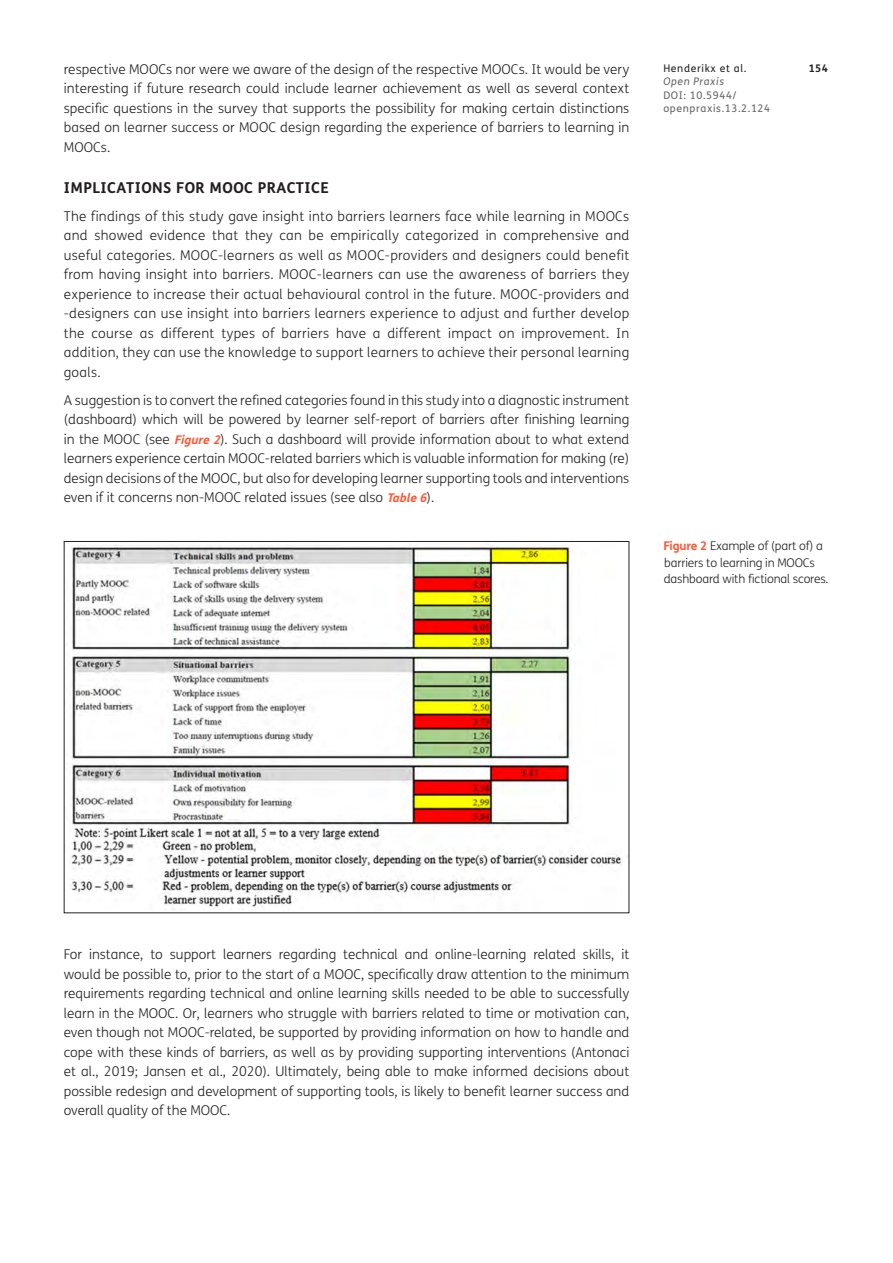
<style>
.page{position:relative;width:893px;height:1263px;background:#fff}
.page>*{position:absolute;margin:0;border:0;box-sizing:border-box;transform-origin:0 0}
.t1{font:700 15px "FS Me";letter-spacing:.03em;color:#231f20}
.Body_Copy{font:300 13.5px/19.5px "FS Me";color:#231f20;text-align:justify}
.Figure_copy{font:300 12px/16.5px "FS Me";letter-spacing:-.015em;color:#231f20}
.t2{font:10.5px/13.5px "FS Me";letter-spacing:.06em;color:#636366}
.t3{font:10.5px "FS Me";letter-spacing:.06em;color:#231f20}
.t4{font:italic 10.5px "FS Me";letter-spacing:.06em;color:#636366}
.t5{font:700 10.5px "FS Me";color:#231f20}
.s1{font-weight:700;font-style:italic;font-size:12px;color:#ff5733}
.s2{font-weight:700;color:#ff5733}
</style>
<div class="page">
<img style="left:67px;top:544px;width:556px;height:365px">
<p class="Body_Copy" style="left:64px;top:60px;width:567px">respective MOOCs nor were we aware of the design of the respective MOOCs. It would be very interesting if future research could include learner achievement as well as several context specific questions in the survey that supports the possibility for making certain distinctions based on learner success or MOOC design regarding the experience of barriers to learning in MOOCs.</p>
<h2 class="t1" style="left:64px;top:178px;width:267px">IMPLICATIONS FOR MOOC PRACTICE</h2>
<p class="Body_Copy" style="left:64px;top:207px;width:567px">The findings of this study gave insight into barriers learners face while learning in MOOCs and showed evidence that they can be empirically categorized in comprehensive and useful categories. MOOC-learners as well as MOOC-providers and designers could benefit from having insight into barriers. MOOC-learners can use the awareness of barriers they experience to increase their actual behavioural control in the future. MOOC-providers and -designers can use insight into barriers learners experience to adjust and further develop the course as different types of barriers have a different impact on improvement. In addition, they can use the knowledge to support learners to achieve their personal learning goals.</p>
<p class="Body_Copy" style="left:64px;top:390px;width:567px">A suggestion is to convert the refined categories found in this study into a diagnostic instrument (dashboard) which will be powered by learner self-report of barriers after finishing learning in the MOOC (see <span class="s1">Figure 2</span>). Such a dashboard will provide information about to what extend learners experience certain MOOC-related barriers which is valuable information for making (re) design decisions of the MOOC, but also for developing learner supporting tools and interventions even if it concerns non-MOOC related issues (see also <span class="s1">Table 6</span>).</p>
<p class="t3" style="left:663px;top:62px;width:84px">Henderikx et al.</p>
<p class="t5" style="left:809px;top:61px;width:21px">154</p>
<p class="t4" style="left:663px;top:75px;width:62px">Open Praxis</p>
<p class="t2" style="left:663px;top:88px;width:108px">DOI: 10.5944/ openpraxis.13.2.124</p>
<p class="Figure_copy" style="left:663px;top:538px;width:167px"><span class="s2">Figure 2</span> Example of (part of) a barriers to learning in MOOCs dashboard with fictional scores.</p>
<p class="Body_Copy" style="left:64px;top:945px;width:567px">For instance, to support learners regarding technical and online-learning related skills, it would be possible to, prior to the start of a MOOC, specifically draw attention to the minimum requirements regarding technical and online learning skills needed to be able to successfully learn in the MOOC. Or, learners who struggle with barriers related to time or motivation can, even though not MOOC-related, be supported by providing information on how to handle and cope with these kinds of barriers, as well as by providing supporting interventions (Antonaci et al., 2019; Jansen et al., 2020). Ultimately, being able to make informed decisions about possible redesign and development of supporting tools, is likely to benefit learner success and overall quality of the MOOC.</p>
</div>
